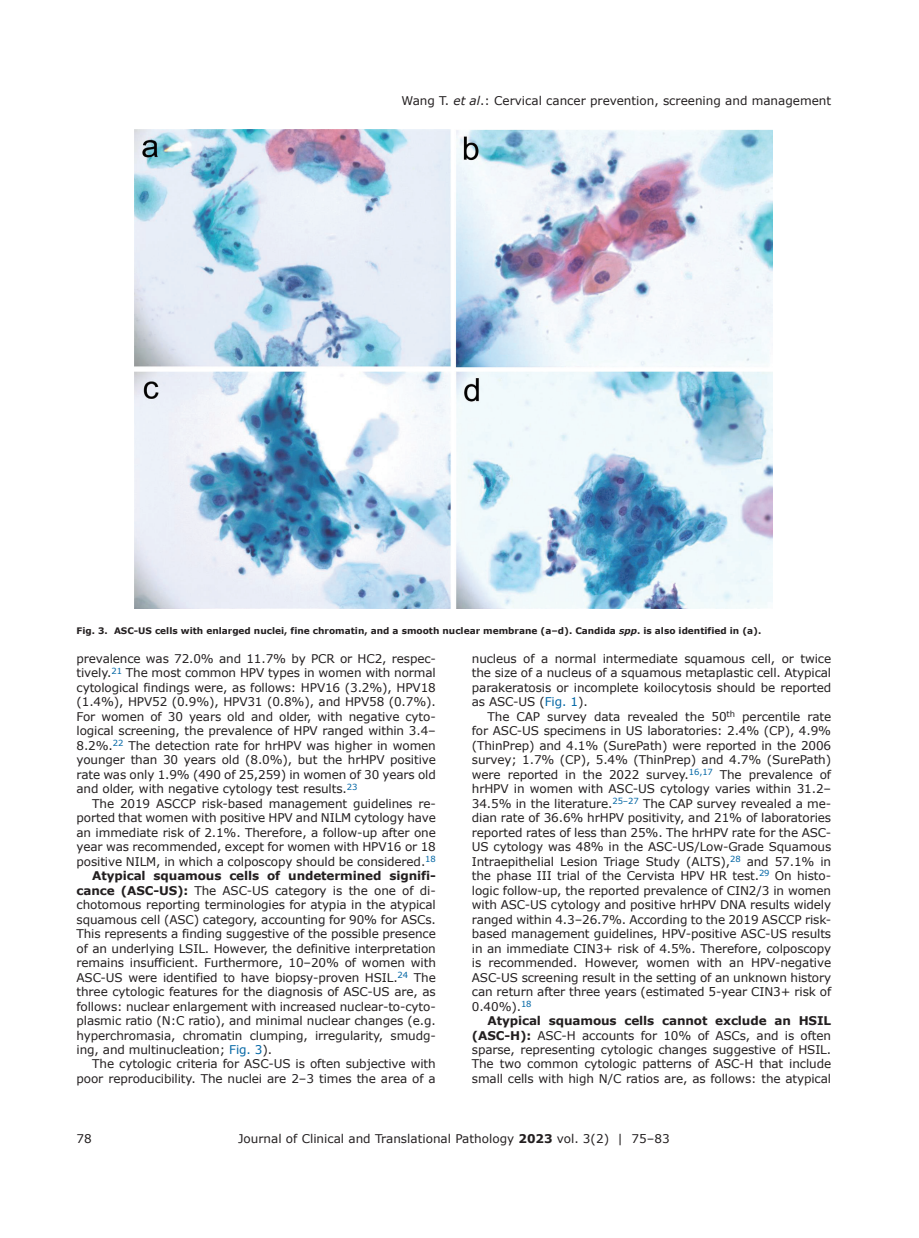
<style>
.page{position:relative;width:919px;height:1238px;background:#fff}
.page>*{position:absolute;margin:0;border:0;box-sizing:border-box;transform-origin:0 0}
.t1{font:12px/14.5px "Verdana";letter-spacing:-.01em;color:#231f20;text-align:justify}
.t2{font:700 12px "Verdana";letter-spacing:-.01em;color:#231f20}
.t3{font:700 9px "Verdana";color:#231f20}
.s1{font-style:italic}
.s2{font-weight:700}
.s3{color:#0065a4}
</style>
<div class="page">
<img style="left:135px;top:129px;width:638px;height:479px">
<p class="t1" style="left:401px;top:93px;width:431px">Wang T. <span class="s1">et al</span>.: Cervical cancer prevention, screening and management</p>
<p class="t3" style="left:76px;top:624px;width:686px">Fig. 3. ASC-US cells with enlarged nuclei, fine chromatin, and a smooth nuclear membrane (a–d). Candida <span class="s1">spp</span>. is also identified in (a).</p>
<p class="t1" style="left:76px;top:651px;width:361px">prevalence was 72.0% and 11.7% by PCR or HC2, respec&shy;tively.<sup>21</sup> The most common HPV types in women with normal cytological findings were, as follows: HPV16 (3.2%), HPV18 (1.4%), HPV52 (0.9%), HPV31 (0.8%), and HPV58 (0.7%).<br>For women of 30 years old and older, with negative cyto&shy;logical screening, the prevalence of HPV ranged within 3.4– 8.2%.<sup>22</sup> The detection rate for hrHPV was higher in women younger than 30 years old (8.0%), but the hrHPV positive rate was only 1.9% (490 of 25,259) in women of 30 years old and older, with negative cytology test results.<sup>23</sup></p>
<p class="t1" style="left:92px;top:796px;width:345px">The 2019 ASCCP risk-based management guidelines re-</p>
<p class="t1" style="left:77px;top:810px;width:361px">ported that women with positive HPV and NILM cytology have</p>
<p class="t1" style="left:77px;top:825px;width:361px">an immediate risk of 2.1%. Therefore, a follow-up after one</p>
<p class="t1" style="left:77px;top:839px;width:361px">year was recommended, except for women with HPV16 or 18</p>
<p class="t1" style="left:77px;top:853px;width:361px">positive NILM, in which a colposcopy should be considered.<sup>18</sup></p>
<p class="t2" style="left:92px;top:867px;width:345px">Atypical squamous cells of undetermined signifi-</p>
<p class="t1" style="left:77px;top:882px;width:361px"><span class="s2">cance (ASC-US):</span> The ASC-US category is the one of di-</p>
<p class="t1" style="left:77px;top:897px;width:361px">chotomous reporting terminologies for atypia in the atypical</p>
<p class="t1" style="left:77px;top:911px;width:361px">squamous cell (ASC) category, accounting for 90% for ASCs.</p>
<p class="t1" style="left:77px;top:926px;width:361px">This represents a finding suggestive of the possible presence</p>
<p class="t1" style="left:77px;top:940px;width:361px">of an underlying LSIL. However, the definitive interpretation</p>
<p class="t1" style="left:77px;top:955px;width:361px">remains insufficient. Furthermore, 10–20% of women with</p>
<p class="t1" style="left:77px;top:969px;width:361px">ASC-US were identified to have biopsy-proven HSIL.<sup>24</sup> The</p>
<p class="t1" style="left:76px;top:984px;width:361px">three cytologic features for the diagnosis of ASC-US are, as</p>
<p class="t1" style="left:76px;top:998px;width:361px">follows: nuclear enlargement with increased nuclear-to-cyto-</p>
<p class="t1" style="left:76px;top:1013px;width:361px">plasmic ratio (N:C ratio), and minimal nuclear changes (e.g.</p>
<p class="t1" style="left:76px;top:1027px;width:361px">hyperchromasia, chromatin clumping, irregularity, smudg-</p>
<p class="t1" style="left:76px;top:1042px;width:197px">ing, and multinucleation; <span class="s3">Fig. 3</span>).</p>
<p class="t1" style="left:92px;top:1056px;width:345px">The cytologic criteria for ASC-US is often subjective with</p>
<p class="t1" style="left:76px;top:1071px;width:361px">poor reproducibility. The nuclei are 2–3 times the area of a</p>
<p class="t1" style="left:472px;top:651px;width:361px">nucleus of a normal intermediate squamous cell, or twice the size of a nucleus of a squamous metaplastic cell. Atypical parakeratosis or incomplete koilocytosis should be reported as ASC-US (<span class="s3">Fig. 1</span>).</p>
<p class="t1" style="left:472px;top:709px;width:361px;text-indent:16px">The CAP survey data revealed the 50<sup>th</sup> percentile rate for ASC-US specimens in US laboratories: 2.4% (CP), 4.9% (ThinPrep) and 4.1% (SurePath) were reported in the 2006 survey; 1.7% (CP), 5.4% (ThinPrep) and 4.7% (SurePath) were reported in the 2022 survey.<sup>16,17</sup> The prevalence of hrHPV in women with ASC-US cytology varies within 31.2– 34.5% in the literature.<sup>25–27</sup> The CAP survey revealed a me&shy;dian rate of 36.6% hrHPV positivity, and 21% of laboratories reported rates of less than 25%. The hrHPV rate for the ASC-US cytology was 48% in the ASC-US/Low-Grade Squamous Intraepithelial Lesion Triage Study (ALTS),<sup>28</sup> and 57.1% in the phase III trial of the Cervista HPV HR test.<sup>29</sup> On histo&shy;logic follow-up, the reported prevalence of CIN2/3 in women with ASC-US cytology and positive hrHPV DNA results widely ranged within 4.3–26.7%. According to the 2019 ASCCP risk&shy;based management guidelines, HPV-positive ASC-US results in an immediate CIN3+ risk of 4.5%. Therefore, colposcopy is recommended. However, women with an HPV-negative ASC-US screening result in the setting of an unknown history can return after three years (estimated 5-year CIN3+ risk of 0.40%).<sup>18</sup></p>
<p class="t1" style="left:472px;top:1013px;width:361px;text-indent:16px"><span class="s2">Atypical squamous cells cannot exclude an HSIL (ASC-H):</span> ASC-H accounts for 10% of ASCs, and is often sparse, representing cytologic changes suggestive of HSIL.<br>The two common cytologic patterns of ASC-H that include small cells with high N/C ratios are, as follows: the atypical</p>
<p class="t1" style="left:77px;top:1131px;width:17px">78</p>
<p class="t1" style="left:238px;top:1131px;width:433px">Journal of Clinical and Translational Pathology <span class="s2">2023</span> vol. 3(2) | 75–83</p>
</div>
